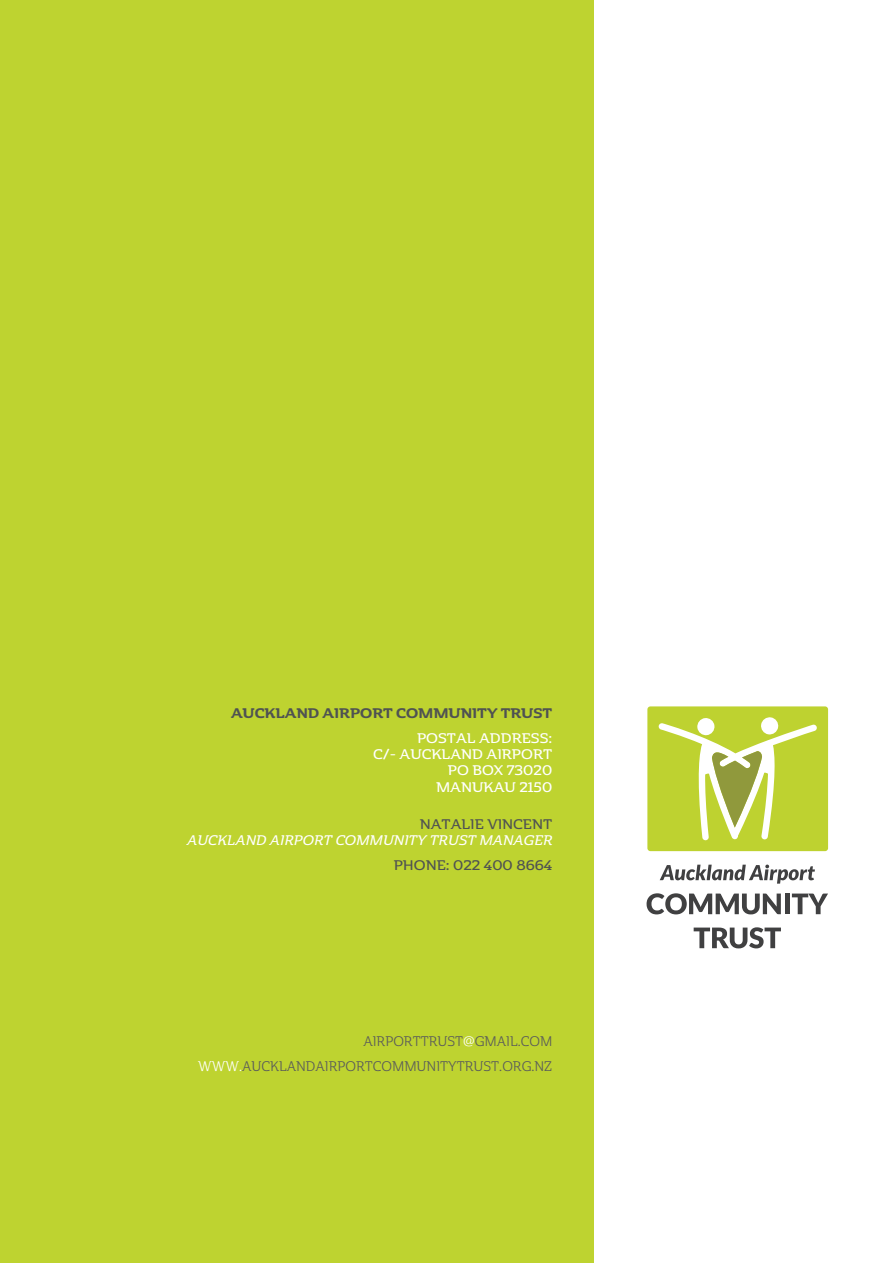
<style>
.page{position:relative;width:893px;height:1263px;background:#fff}
.page>*{position:absolute;margin:0;border:0;box-sizing:border-box;transform-origin:0 0}
.t1{font:13.5px/24.8px "Cabrito Semi Nor Reg";color:#58595b;text-align:right}
.t2{font:13.5px/16.2px "Cabrito Semi Ext Dem";color:#fff;text-align:right}
.t3{font:13.5px "Cabrito Semi Ext Dem It";color:#fff}
.t4{font:13.5px "Cabrito Semi Ext Dem";color:#4f5252}
.t5{font:13.5px "Cabrito Semi Ext Ex B";color:#4f5252}
.s1{color:#fff}
</style>
<div class="page">
<div style="left:0;top:0;width:593px;height:1263px;background:#bed330"></div>
<div style="left:647px;top:706px;width:181px;height:145px;background:#bed230;border-radius:3px"></div>
<svg style="left:660px;top:864px;width:155px;height:20px"></svg>
<svg style="left:647px;top:893px;width:134px;height:21px"></svg>
<hr style="left:785px;top:893px;width:4px;height:21px;background:#404041">
<svg style="left:792px;top:893px;width:36px;height:21px"></svg>
<svg style="left:694px;top:927px;width:87px;height:21px"></svg>
<svg style="left:658px;top:717px;width:159px;height:123px"></svg>
<p class="t5" style="left:231px;top:706px;width:323px">AUCKLAND AIRPORT COMMUNITY TRUST</p>
<p class="t2" style="left:373px;top:731px;width:181px">POSTAL ADDRESS:<br>C/- AUCKLAND AIRPORT<br>PO BOX 73020<br>MANUKAU 2150</p>
<p class="t4" style="left:420px;top:819px;width:134px">NATALIE VINCENT</p>
<p class="t3" style="left:187px;top:833px;width:367px">AUCKLAND AIRPORT COMMUNITY TRUST MANAGER</p>
<p class="t4" style="left:394px;top:859px;width:160px">PHONE: 022 400 8664</p>
<p class="t1" style="left:198px;top:1030px;width:356px">AIRPORTTRUST<span class="s1">@</span>GMAIL.COM<br><span class="s1">WWW.</span>AUCKLANDAIRPORTCOMMUNITYTRUST.ORG.NZ</p>
</div>
